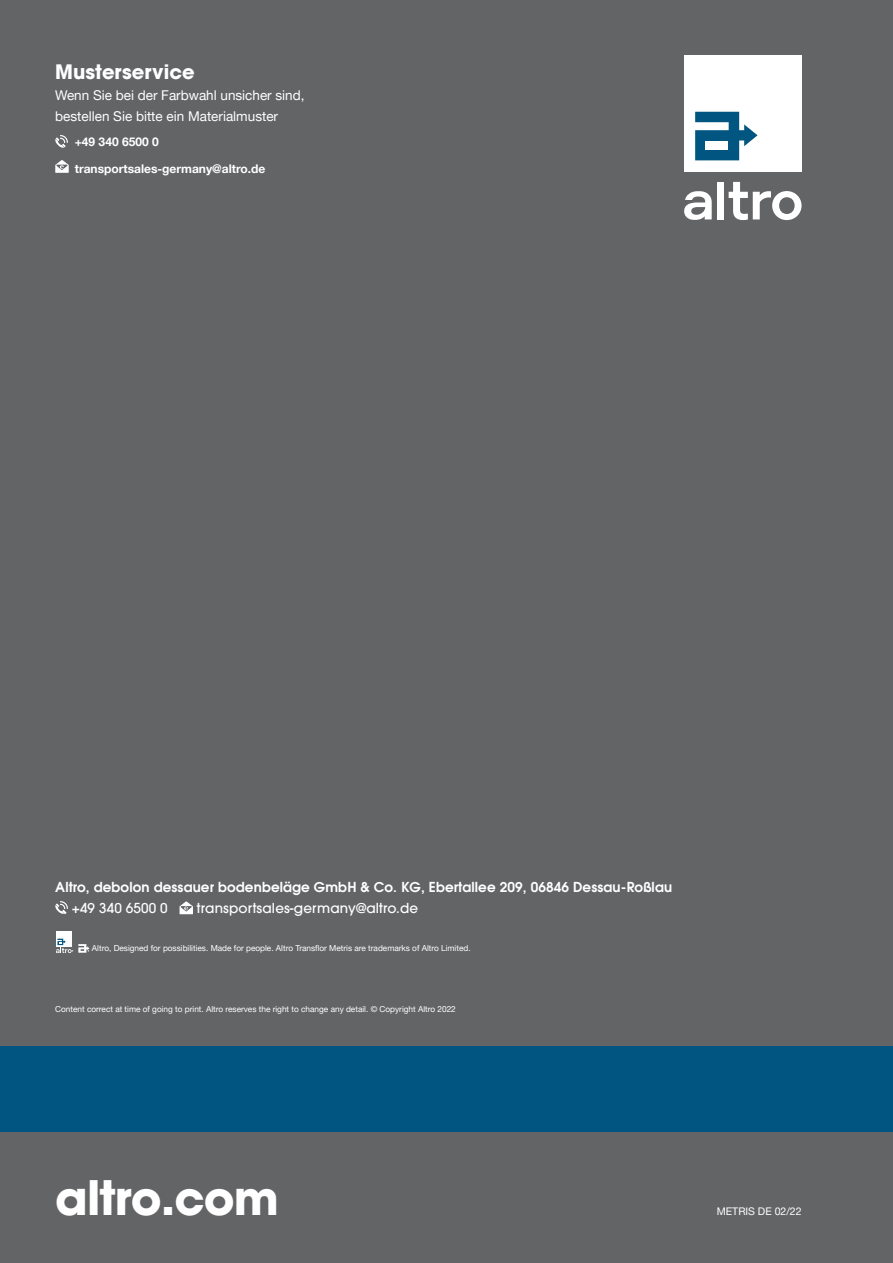
<style>
.page{position:relative;width:893px;height:1263px;background:#fff}
.page>*{position:absolute;margin:0;border:0;box-sizing:border-box;transform-origin:0 0}
.t1{font:700 46.5px "Avant Garde";letter-spacing:-.02em;color:#fff}
.t2{font:700 19.5px "Avant Garde";color:#fff}
.t3{font:600 13.5px "Avant Garde";letter-spacing:.01em;color:#fff}
.t4{font:13.5px/21.6px "Helvetica Neue LT Pro";color:#fff}
.t5{font:500 13.5px "Avant Garde";letter-spacing:.01em;color:#fff}
.t6{font:700 12px "Helvetica Neue LT Pro";color:#fff}
.t7{font:10.5px "Helvetica Neue LT Pro";color:#fff}
.t8{font:8.25px "Helvetica Neue LT Pro";color:#fff}
</style>
<div class="page">
<div style="left:0;top:0;width:893px;height:1049px;background:#636466"></div>
<div style="left:0;top:1131px;width:893px;height:132px;background:#636466"></div>
<div style="left:0;top:1046px;width:893px;height:85px;background:#005581"></div>
<div style="left:717px;top:182px;width:7px;height:37px;background:#fff"></div>
<svg style="left:684px;top:191px;width:28px;height:29px"></svg>
<svg style="left:729px;top:182px;width:72px;height:38px"></svg>
<div style="left:684px;top:55px;width:117px;height:116px;background:#fff"></div>
<svg style="left:695px;top:112px;width:62px;height:48px"></svg>
<div style="left:705px;top:141px;width:23px;height:9px;background:#fff"></div>
<svg style="left:78px;top:944px;width:12px;height:9px"></svg>
<div style="left:56px;top:931px;width:15px;height:15px;background:#fff"></div>
<svg style="left:56px;top:939px;width:16px;height:14px"></svg>
<svg style="left:55px;top:135px;width:13px;height:13px"></svg>
<svg style="left:55px;top:160px;width:14px;height:13px"></svg>
<svg style="left:55px;top:901px;width:13px;height:14px"></svg>
<svg style="left:180px;top:901px;width:13px;height:13px"></svg>
<h2 class="t2" style="left:55px;top:59px;width:141px">Musterservice</h2>
<h3 class="t4" style="left:55px;top:84px;width:251px">Wenn Sie bei der Farbwahl unsicher sind, bestellen Sie bitte ein Materialmuster</h3>
<h3 class="t6" style="left:75px;top:135px;width:85px">+49 340 6500 0</h3>
<h3 class="t6" style="left:75px;top:161px;width:192px">transportsales-germany@altro.de</h3>
<h3 class="t3" style="left:55px;top:878px;width:618px">Altro, debolon dessauer bodenbeläge GmbH &amp; Co. KG, Ebertallee 209, 06846 Dessau-Roßlau</h3>
<h3 class="t5" style="left:72px;top:899px;width:97px">+49 340 6500 0</h3>
<h3 class="t5" style="left:197px;top:899px;width:223px">transportsales-germany@altro.de</h3>
<p class="t8" style="left:71px;top:943px;width:4px">,</p>
<p class="t8" style="left:87px;top:943px;width:385px">, Altro, Designed for possibilities. Made for people. Altro Transflor Metris are trademarks of Altro Limited.</p>
<p class="t8" style="left:55px;top:1003px;width:402px">Content correct at time of going to print. Altro reserves the right to change any detail. © Copyright Altro 2022</p>
<h1 class="t1" style="left:55px;top:1167px;width:225px">altro.com</h1>
<p class="t7" style="left:717px;top:1204px;width:86px">METRIS DE 02/22</p>
</div>
